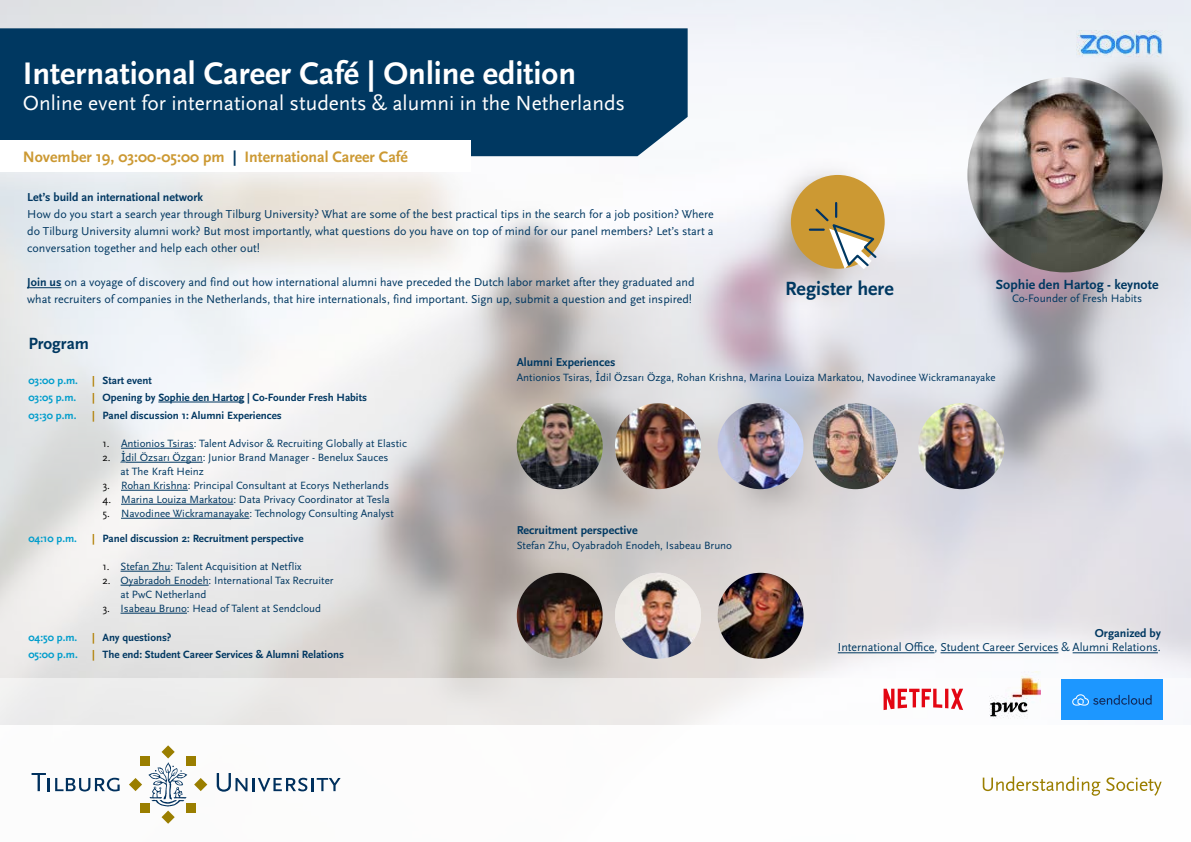
<style>
.page{position:relative;width:1191px;height:842px;background:#fff}
.page>*{position:absolute;margin:0;border:0;box-sizing:border-box;transform-origin:0 0}
.t1{font:700 32.5px "Scala Sans OT";color:#fff}
.t2{font:21.4px "Scala Sans OT";color:#fff}
.t3{font:700 20px "Scala Sans OT";color:#003861}
.t4{font:700 17px "Scala Sans OT";color:#003861}
.t5{font:700 15.8px "Scala Sans OT";color:#c93}
.t6{font:700 13.8px "Scala Sans OT";color:#003861}
.t7{font:12px/17px "Scala Sans OT";color:#003761;text-align:justify}
.t8{font:12px "Scala Sans OT";color:#003861}
.t9{font:700 12px "Scala Sans OT";color:#003861}
.t10{font:700 12px "Scala Sans OT";color:#003761}
.t11{font:11.4px "Scala Sans OT";color:#003861}
.t12{font:11px/14px "Scala Sans OT";color:#003761}
.t13{font:700 11px "Scala Sans OT";color:#003761}
.t14{font:700 11px "Scala Sans OT";color:#009dcc}
.s1{color:#003861}
.s2{font-weight:700}
.s3{color:#b07e00}
.s4{color:#000}
.s5{font-family:"Verdana"}
</style>
<div class="page">
<img style="left:0;top:0;width:1191px;height:678px">
<div style="left:0;top:678px;width:1191px;height:47px;background:linear-gradient(to right,#e7e6e4,#fbfbfd)"></div>
<div style="left:140px;top:803px;width:9px;height:9px;background:#9a7e00"></div>
<div style="left:187px;top:803px;width:9px;height:9px;background:#9a7e00"></div>
<div style="left:140px;top:757px;width:9px;height:9px;background:#9a7e00"></div>
<div style="left:187px;top:757px;width:9px;height:9px;background:#9a7e00"></div>
<svg style="left:148px;top:745px;width:39px;height:79px"></svg>
<svg style="left:129px;top:778px;width:13px;height:13px"></svg>
<svg style="left:194px;top:778px;width:13px;height:13px"></svg>
<svg style="left:32px;top:773px;width:88px;height:18px"></svg>
<svg style="left:217px;top:773px;width:124px;height:19px"></svg>
<svg style="left:982px;top:776px;width:118px;height:20px"></svg>
<svg style="left:1106px;top:777px;width:55px;height:19px"></svg>
<div style="left:0;top:28px;width:687px;height:128px;background:#003861"></div>
<div style="left:0;top:140px;width:470px;height:32px;background:#fff"></div>
<hr style="left:158px;top:402px;width:86px;height:1px;background:#003761">
<hr style="left:121px;top:448px;width:73px;height:1px;background:#003761">
<hr style="left:126px;top:462px;width:77px;height:1px;background:#003761">
<hr style="left:121px;top:490px;width:67px;height:1px;background:#003761">
<hr style="left:121px;top:504px;width:112px;height:1px;background:#003761">
<hr style="left:121px;top:518px;width:128px;height:1px;background:#003761">
<hr style="left:121px;top:571px;width:49px;height:1px;background:#003761">
<hr style="left:121px;top:585px;width:88px;height:1px;background:#003761">
<hr style="left:121px;top:613px;width:66px;height:1px;background:#003761">
<div style="left:791px;top:175px;width:93px;height:94px;background:#c93;border-radius:50%"></div>
<svg style="left:807px;top:202px;width:71px;height:67px"></svg>
<hr style="left:837px;top:652px;width:97px;height:1px;background:#003861">
<hr style="left:940px;top:652px;width:118px;height:1px;background:#003861">
<hr style="left:1072px;top:652px;width:85px;height:1px;background:#003861">
<img style="left:1076px;top:30px;width:86px;height:27px">
<img style="left:967px;top:77px;width:195px;height:195px;border-radius:98px">
<img style="left:517px;top:403px;width:86px;height:86px;border-radius:43px">
<img style="left:517px;top:573px;width:86px;height:86px;border-radius:43px">
<img style="left:615px;top:403px;width:86px;height:86px;border-radius:43px">
<img style="left:615px;top:573px;width:86px;height:86px;border-radius:43px">
<img style="left:812px;top:403px;width:86px;height:86px;border-radius:43px">
<img style="left:918px;top:403px;width:86px;height:86px;border-radius:43px">
<img style="left:717px;top:403px;width:86px;height:86px;border-radius:43px">
<img style="left:717px;top:573px;width:86px;height:86px;border-radius:43px">
<svg style="left:883px;top:689px;width:80px;height:21px"></svg>
<img style="left:989px;top:671px;width:51px;height:51px">
<div style="left:1061px;top:679px;width:101px;height:41px;background:#1d97ff"></div>
<svg style="left:1072px;top:694px;width:79px;height:12px"></svg>
<hr style="left:27px;top:287px;width:34px;height:1px;background:#003761">
<h1 class="t1" style="left:23px;top:55px;width:555px">International Career Café | Online edition</h1>
<h2 class="t2" style="left:23px;top:91px;width:604px">Online event for international students &amp; alumni in the Netherlands</h2>
<h3 class="t5" style="left:23px;top:148px;width:387px">November 19, 03:00-05:00 pm <span class="s1">|</span> International Career Café</h3>
<p class="t10" style="left:27px;top:191px;width:177px">Let’s build an international network</p>
<p class="t7" style="left:27px;top:206px;width:688px">How do you start a search year through Tilburg University? What are some of the best practical tips in the search for a job position? Where do Tilburg University alumni work? But most importantly, what questions do you have on top of mind for our panel members? Let’s start a conversation together and help each other out!</p>
<p class="t7" style="left:27px;top:274px;width:669px"><span class="s2">Join us</span> on a voyage of discovery and find out how international alumni have preceded the Dutch labor market after they graduated and what recruiters of companies in the Netherlands, that hire internationals, find important. Sign up, submit a question and get inspired!</p>
<h3 class="t3" style="left:785px;top:278px;width:110px">Register here</h3>
<p class="t6" style="left:996px;top:276px;width:164px">Sophie den Hartog - keynote</p>
<p class="t11" style="left:1012px;top:292px;width:132px">Co-Founder of Fresh Habits</p>
<h3 class="t4" style="left:28px;top:334px;width:62px">Program</h3>
<p class="t14" style="left:28px;top:374px;width:51px">03:00 p.m.</p>
<p class="t13" style="left:92px;top:374px;width:61px"><span class="s3">|</span> Start event</p>
<p class="t14" style="left:28px;top:391px;width:49px">03:05 p.m.</p>
<p class="t13" style="left:92px;top:391px;width:276px"><span class="s3">|</span> Opening by Sophie den Hartog | Co-Founder Fresh Habits</p>
<p class="t14" style="left:28px;top:409px;width:50px">03:30 p.m.</p>
<p class="t13" style="left:92px;top:409px;width:191px"><span class="s3">|</span> Panel discussion 1: Alumni Experiences</p>
<p class="t12" style="left:103px;top:437px;width:306px"><span class="s4">1.</span> Antionios Tsiras: Talent Advisor &amp; Recruiting Globally at Elastic</p>
<p class="t12" style="left:121px;top:451px;width:269px;text-indent:-18px"><span class="s4">2.</span> <span class="s5">İ</span>dil Özsarı Özgan: Junior Brand Manager - Benelux Sauces at The Kraft Heinz</p>
<p class="t12" style="left:103px;top:479px;width:288px"><span class="s4">3.</span> Rohan Krishna: Principal Consultant at Ecorys Netherlands</p>
<p class="t12" style="left:103px;top:493px;width:289px"><span class="s4">4.</span> Marina Louiza Markatou: Data Privacy Coordinator at Tesla</p>
<p class="t12" style="left:103px;top:507px;width:293px"><span class="s4">5.</span> Navodinee Wickramanayake: Technology Consulting Analyst</p>
<p class="t14" style="left:28px;top:532px;width:50px">04:10 p.m.</p>
<p class="t13" style="left:92px;top:532px;width:213px"><span class="s3">|</span> Panel discussion 2: Recruitment perspective</p>
<p class="t12" style="left:103px;top:560px;width:200px"><span class="s4">1.</span> Stefan Zhu: Talent Acquisition at Netflix</p>
<p class="t12" style="left:121px;top:574px;width:214px;text-indent:-18px"><span class="s4">2.</span> Oyabradoh Enodeh: International Tax Recruiter at PwC Netherland</p>
<p class="t12" style="left:103px;top:602px;width:220px"><span class="s4">3.</span> Isabeau Bruno: Head of Talent at Sendcloud</p>
<p class="t14" style="left:28px;top:631px;width:50px">04:50 p.m.</p>
<p class="t13" style="left:92px;top:631px;width:81px"><span class="s3">|</span> Any questions?</p>
<p class="t14" style="left:28px;top:648px;width:51px">05:00 p.m.</p>
<p class="t13" style="left:92px;top:648px;width:253px"><span class="s3">|</span> The end: Student Career Services &amp; Alumni Relations</p>
<p class="t9" style="left:517px;top:356px;width:100px">Alumni Experiences</p>
<p class="t12" style="left:517px;top:371px;width:480px">Antionios Tsiras, <span class="s5">İ</span>dil Özsarı Özga, Rohan Krishna, Marina Louiza Markatou, Navodinee Wickramanayake</p>
<p class="t9" style="left:517px;top:524px;width:122px">Recruitment perspective</p>
<p class="t12" style="left:517px;top:539px;width:217px">Stefan Zhu, Oyabradoh Enodeh, Isabeau Bruno</p>
<p class="t9" style="left:1094px;top:626px;width:68px">Organized by</p>
<p class="t8" style="left:837px;top:641px;width:325px">International Office, Student Career Services &amp; Alumni Relations.</p>
</div>
